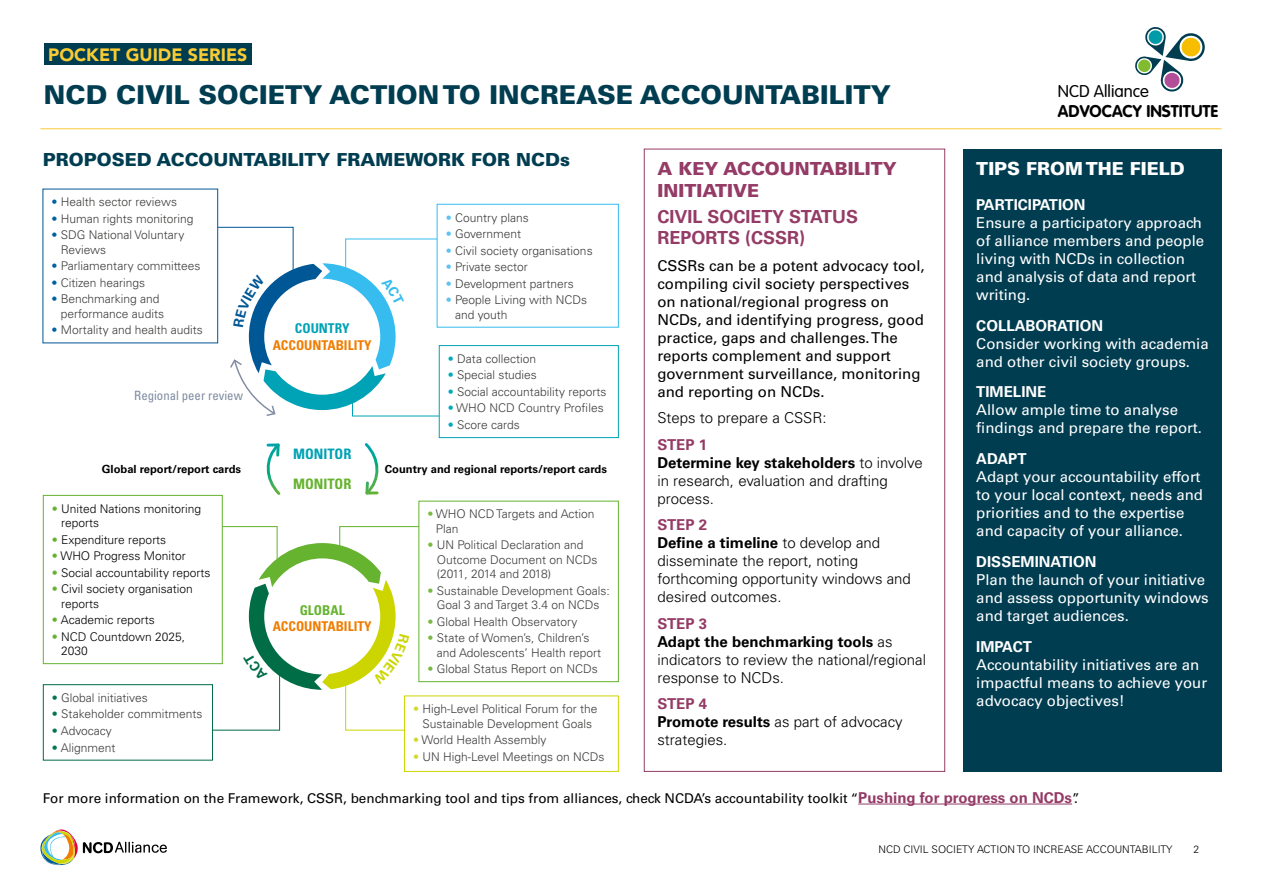
<style>
.page{position:relative;width:1263px;height:893px;background:#fff}
.page>*{position:absolute;margin:0;border:0;box-sizing:border-box;transform-origin:0 0}
.t1{font:900 25.95px "Univers LT Std";color:#003d51}
.what{font:900 18px "Univers LT Std";color:#003d51}
.what-2{font:700 18px/21.6px "Univers LT Std";color:#943b66}
.what-3{font:900 18px/21.6px "Univers LT Std";color:#943b66}
.what-4{font:900 18px "Univers LT Std";color:#fff}
.t2{font:900 17.7px "Avenir LT Std";color:#f9cc34}
.t3{font:700 16.8px "VAG Rounded Std";color:#000}
.t4{font:300 16.8px "VAG Rounded Std";color:#000}
.Txt{font:15px/18px "Univers LT Std";color:#fff}
.Txt-2{font:300 15px/18px "Univers LT Std";color:#000}
.Txt-3{font:15px/18px "Univers LT Std";color:#000}
.TIT_02{font:700 condensed 14.4px "Univers LT Std";color:#00a2b5}
.TIT_02-2{font:700 condensed 14.4px "Univers LT Std";color:#65b32e}
.Txt-4{font:13.5px "Univers LT Std";color:#000}
.TIT_02-3{font:700 condensed 13.5px/16.2px "Univers LT Std";color:#ef7d00;text-align:center}
.TIT_02-4{font:condensed 12.75px "Univers LT Std";color:#808ca2}
.TXT_sin{font:300 12px/14.4px "Univers LT Std";color:#3c3c3b}
.TXT_sin-2{font:300 12px/14.4px "Univers LT Std";color:#000}
.TIT_02-5{font:700 11.25px "Univers LT Std";color:#000}
.t5{font:300 10.5px "Univers LT Std";color:#000}
.s1{color:#00639f}
.s2{color:#00a2b5}
.s3{color:#5bc3f0}
.s4{color:#00aabd}
.s5{color:#65b32e}
.s6{color:#007752}
.s7{color:#7aba42}
.s8{color:#d3d92b}
.s9{font-weight:700;color:#943b66}
.s10{font-weight:700}
.s11{font-weight:700;font-size:15px;color:#943b66}
</style>
<div class="page">
<svg style="left:40px;top:829px;width:127px;height:36px"></svg>
<hr style="left:858px;top:804px;width:214px;height:1px;background:#943b66">
<svg style="left:1135px;top:27px;width:70px;height:65px"></svg>
<div style="left:963px;top:149px;width:258px;height:623px;background:#003d51"></div>
<hr style="left:40px;top:128px;width:1181px;height:1px;background:#f9cc34">
<svg style="left:364px;top:443px;width:15px;height:52px"></svg>
<svg style="left:266px;top:443px;width:15px;height:52px"></svg>
<div style="left:43px;top:495px;width:180px;height:169px;border:1px solid #65b32e"></div>
<div style="left:43px;top:684px;width:170px;height:76px;border:1px solid #006d46"></div>
<div style="left:437px;top:204px;width:182px;height:124px;border:1px solid #36bcee"></div>
<div style="left:439px;top:345px;width:180px;height:93px;border:1px solid #00a2b5"></div>
<div style="left:404px;top:696px;width:215px;height:76px;border:1px solid #cdd500"></div>
<div style="left:418px;top:501px;width:201px;height:181px;border:1px solid #65b32e"></div>
<div style="left:44px;top:43px;width:208px;height:22px;background:#003d51"></div>
<svg style="left:133px;top:227px;width:321px;height:190px"></svg>
<svg style="left:156px;top:526px;width:296px;height:205px"></svg>
<p class="t2" style="left:48px;top:44px;width:201px">POCKET GUIDE SERIES</p>
<p class="t1" style="left:44px;top:78px;width:848px">NCD CIVIL SOCIETY ACTION TO INCREASE ACCOUNTABILITY</p>
<p class="what" style="left:43px;top:148px;width:529px">PROPOSED ACCOUNTABILITY FRAMEWORK FOR NCDs</p>
<p class="TXT_sin" style="left:52px;top:195px;width:127px"><span class="s1">•</span> Health sector reviews</p>
<p class="TXT_sin" style="left:52px;top:211px;width:144px"><span class="s1">•</span> Human rights monitoring</p>
<p class="TXT_sin" style="left:61px;top:228px;width:125px;text-indent:-9px"><span class="s1">•</span> SDG National Voluntary<br>Reviews</p>
<p class="TXT_sin" style="left:52px;top:259px;width:151px"><span class="s1">•</span> Parliamentary committees</p>
<p class="TXT_sin" style="left:52px;top:275px;width:95px"><span class="s1">•</span> Citizen hearings</p>
<p class="TXT_sin" style="left:61px;top:292px;width:105px;text-indent:-9px"><span class="s1">•</span> Benchmarking and performance audits</p>
<p class="TXT_sin" style="left:52px;top:323px;width:153px"><span class="s1">•</span> Mortality and health audits</p>
<p class="TIT_02-4" style="left:134px;top:388px;width:110px">Regional peer review</p>
<p class="TIT_02-3" style="left:273px;top:320px;width:100px"><span class="s2">COUNTRY<br></span>ACCOUNTABILITY</p>
<p class="TXT_sin" style="left:446px;top:210px;width:85px"><span class="s3">•</span> Country plans</p>
<p class="TXT_sin" style="left:446px;top:227px;width:77px"><span class="s3">•</span> Government</p>
<p class="TXT_sin" style="left:446px;top:243px;width:148px"><span class="s3">•</span> Civil society organisations</p>
<p class="TXT_sin" style="left:446px;top:260px;width:84px"><span class="s3">•</span> Private sector</p>
<p class="TXT_sin" style="left:446px;top:276px;width:130px"><span class="s3">•</span> Development partners</p>
<p class="TXT_sin" style="left:455px;top:293px;width:134px;text-indent:-9px"><span class="s3">•</span> People Living with NCDs and youth</p>
<p class="TXT_sin" style="left:448px;top:351px;width:90px"><span class="s4">•</span> Data collection</p>
<p class="TXT_sin" style="left:448px;top:368px;width:91px"><span class="s4">•</span> Special studies</p>
<p class="TXT_sin" style="left:448px;top:384px;width:160px"><span class="s4">•</span> Social accountability reports</p>
<p class="TXT_sin" style="left:448px;top:401px;width:157px"><span class="s4">•</span> WHO NCD Country Profiles</p>
<p class="TXT_sin" style="left:448px;top:418px;width:74px"><span class="s4">•</span> Score cards</p>
<p class="TIT_02" style="left:293px;top:445px;width:60px">MONITOR</p>
<p class="TIT_02-2" style="left:293px;top:475px;width:60px">MONITOR</p>
<p class="TIT_02-5" style="left:102px;top:462px;width:141px">Global report/report cards</p>
<p class="TIT_02-5" style="left:385px;top:462px;width:224px">Country and regional reports/report cards</p>
<p class="TXT_sin-2" style="left:61px;top:501px;width:142px;text-indent:-9px"><span class="s5">•</span> United Nations monitoring reports</p>
<p class="TXT_sin-2" style="left:52px;top:532px;width:116px"><span class="s5">•</span> Expenditure reports</p>
<p class="TXT_sin-2" style="left:52px;top:549px;width:135px"><span class="s5">•</span> WHO Progress Monitor</p>
<p class="TXT_sin-2" style="left:52px;top:565px;width:160px"><span class="s5">•</span> Social accountability reports</p>
<p class="TXT_sin-2" style="left:61px;top:582px;width:133px;text-indent:-9px"><span class="s5">•</span> Civil society organisation reports</p>
<p class="TXT_sin-2" style="left:52px;top:613px;width:104px"><span class="s5">•</span> Academic reports</p>
<p class="TXT_sin-2" style="left:61px;top:629px;width:125px;text-indent:-9px"><span class="s5">•</span> NCD Countdown 2025,<br>2030</p>
<p class="TXT_sin" style="left:52px;top:690px;width:97px"><span class="s6">•</span> Global initiatives</p>
<p class="TXT_sin" style="left:52px;top:707px;width:152px"><span class="s6">•</span> Stakeholder commitments</p>
<p class="TXT_sin" style="left:52px;top:724px;width:61px"><span class="s6">•</span> Advocacy</p>
<p class="TXT_sin" style="left:52px;top:740px;width:65px"><span class="s6">•</span> Alignment</p>
<p class="TIT_02-3" style="left:273px;top:602px;width:100px"><span class="s5">GLOBAL<br></span>ACCOUNTABILITY</p>
<p class="TXT_sin" style="left:436px;top:507px;width:160px;text-indent:-8px"><span class="s7">•</span> WHO NCD Targets and Action<br>Plan</p>
<p class="TXT_sin" style="left:437px;top:538px;width:162px;text-indent:-9px"><span class="s7">•</span> UN Political Declaration and<br>Outcome Document on NCDs (2011, 2014 and 2018)</p>
<p class="TXT_sin" style="left:427px;top:583px;width:184px;text-align:center"><span class="s7">•</span> Sustainable Development Goals:<br>Goal 3 and Target 3.4 on NCDs</p>
<p class="TXT_sin" style="left:427px;top:614px;width:152px"><span class="s7">•</span> Global Health Observatory</p>
<p class="TXT_sin" style="left:437px;top:631px;width:166px;text-indent:-9px"><span class="s7">•</span> State of Women’s, Children’s and Adolescents’ Health report</p>
<p class="TXT_sin" style="left:427px;top:662px;width:172px"><span class="s7">•</span> Global Status Report on NCDs</p>
<p class="TXT_sin" style="left:413px;top:702px;width:186px;text-align:center"><span class="s8">•</span> High-Level Political Forum for the<br>Sustainable Development Goals</p>
<p class="TXT_sin" style="left:413px;top:733px;width:135px"><span class="s8">•</span> World Health Assembly</p>
<p class="TXT_sin" style="left:413px;top:749px;width:193px"><span class="s8">•</span> UN High-Level Meetings on NCDs</p>
<p class="what-3" style="left:657px;top:158px;width:241px">A KEY ACCOUNTABILITY<br>INITIATIVE</p>
<p class="what-2" style="left:657px;top:206px;width:202px">CIVIL SOCIETY STATUS<br>REPORTS (CSSR)</p>
<p class="Txt-3" style="left:657px;top:257px;width:269px">CSSRs can be a potent advocacy tool, compiling civil society perspectives on national/regional progress on NCDs, and identifying progress, good practice, gaps and challenges. The reports complement and support government surveillance, monitoring and reporting on NCDs.</p>
<p class="Txt-2" style="left:657px;top:409px;width:171px">Steps to prepare a CSSR:</p>
<p class="Txt-2" style="left:657px;top:435px;width:267px"><span class="s9">STEP 1<br></span><span class="s10">Determine key stakeholders</span> to involve in research, evaluation and drafting process.</p>
<p class="Txt-2" style="left:657px;top:516px;width:255px"><span class="s9">STEP 2<br></span><span class="s10">Define a timeline</span> to develop and disseminate the report, noting forthcoming opportunity windows and desired outcomes.</p>
<p class="Txt-2" style="left:657px;top:614px;width:270px"><span class="s9">STEP 3<br></span><span class="s10">Adapt the benchmarking tools</span> as indicators to review the national/regional response to NCDs.</p>
<p class="Txt-2" style="left:657px;top:695px;width:247px"><span class="s9">STEP 4<br></span><span class="s10">Promote results</span> as part of advocacy strategies.</p>
<p class="t4" style="left:1058px;top:81px;width:93px">NCD Alliance</p>
<p class="t3" style="left:1058px;top:101px;width:162px">ADVOCACY INSTITUTE</p>
<p class="what-4" style="left:976px;top:157px;width:210px">TIPS FROM THE FIELD</p>
<p class="Txt" style="left:976px;top:196px;width:229px"><span class="s10">PARTICIPATION<br></span>Ensure a participatory approach of alliance members and people living with NCDs in collection and analysis of data and report writing.</p>
<p class="Txt" style="left:976px;top:316px;width:234px"><span class="s10">COLLABORATION<br></span>Consider working with academia and other civil society groups.</p>
<p class="Txt" style="left:976px;top:383px;width:227px"><span class="s10">TIMELINE<br></span>Allow ample time to analyse findings and prepare the report.</p>
<p class="Txt" style="left:976px;top:450px;width:228px"><span class="s10">ADAPT<br></span>Adapt your accountability effort to your local context, needs and priorities and to the expertise and capacity of your alliance.</p>
<p class="Txt" style="left:976px;top:553px;width:234px"><span class="s10">DISSEMINATION<br></span>Plan the launch of your initiative and assess opportunity windows and target audiences.</p>
<p class="Txt" style="left:976px;top:637px;width:232px"><span class="s10">IMPACT<br></span>Accountability initiatives are an impactful means to achieve your advocacy objectives!</p>
<p class="Txt-4" style="left:43px;top:790px;width:1038px">For more information on the Framework, CSSR, benchmarking tool and tips from alliances, check NCDA’s accountability toolkit “<span class="s11">Pushing for progress on NCDs</span>”.</p>
<p class="t5" style="left:878px;top:843px;width:296px">NCD CIVIL SOCIETY ACTION TO INCREASE ACCOUNTABILITY</p>
<p class="t5" style="left:1193px;top:843px;width:7px">2</p>
</div>
